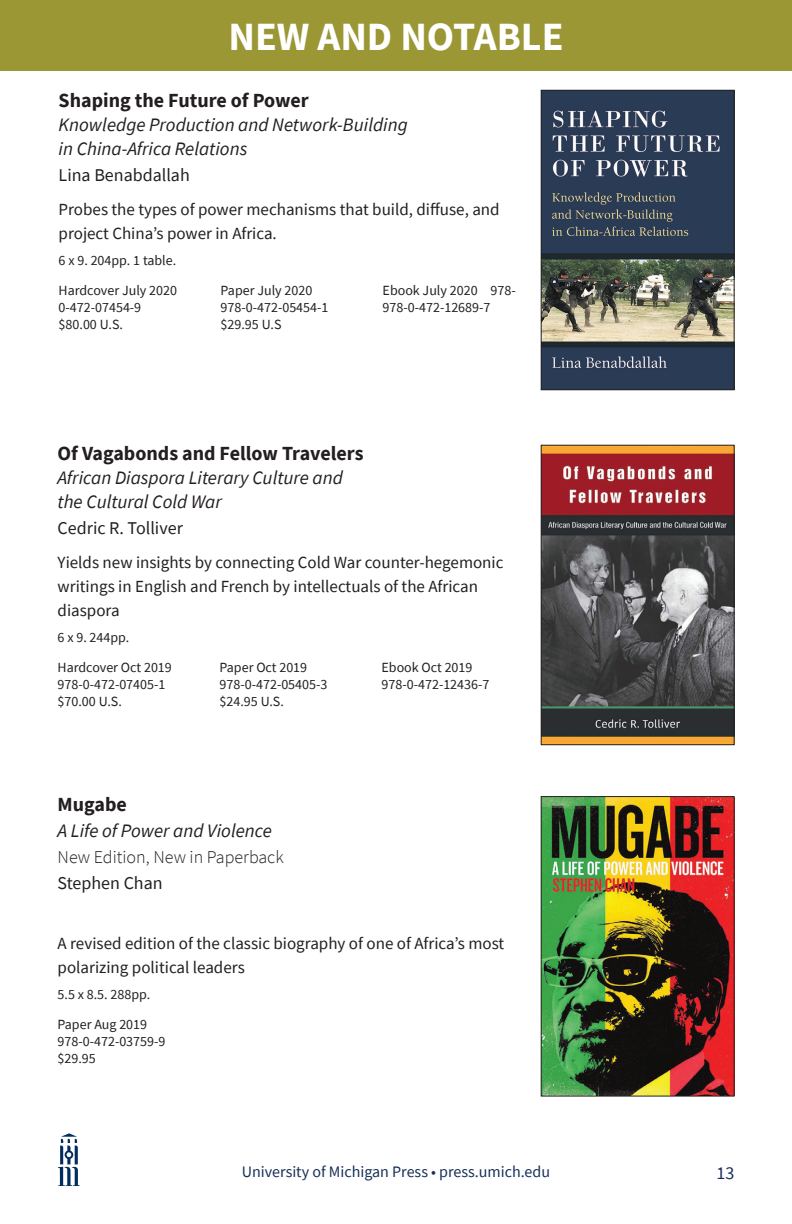
<style>
.page{position:relative;width:792px;height:1224px;background:#fff}
.page>*{position:absolute;margin:0;border:0;box-sizing:border-box;transform-origin:0 0}
.t1{font:700 40px "Source Sans Pro";color:#fff}
.ct-4{font:700 20px "Source Sans Pro";color:#231f20}
.ct{font:700 20px "Source Sans Pro";color:#231f20}
.cs-4{font:italic 19px/24px "Source Sans Pro";color:#231f20}
.cs{font:italic 19px "Source Sans Pro";color:#231f20}
.au-4{font:18px "Source Sans Pro";color:#231f20}
.cs-2{font:300 18px "Source Sans Pro";color:#231f20}
.t2{font:18px "Source Sans Pro";color:#172f58}
.p-4{font:17px/24px "Source Sans Pro";color:#231f20}
.t3{font:16px "Source Sans Pro";color:#172f58}
.enf-4{font:14px "Source Sans Pro";color:#231f20}
.en-4{font:14px "Source Sans Pro";color:#231f20}
</style>
<div class="page">
<div style="left:0;top:0;width:792px;height:71px;background:#9b9735"></div>
<svg style="left:58px;top:1133px;width:22px;height:53px"></svg>
<img style="left:543px;top:798px;width:189px;height:296px">
<div style="left:541px;top:796px;width:193px;height:300px;border:1px solid #231f20"></div>
<img style="left:543px;top:447px;width:189px;height:296px">
<div style="left:541px;top:445px;width:193px;height:300px;border:1px solid #231f20"></div>
<img style="left:543px;top:92px;width:189px;height:296px">
<div style="left:541px;top:90px;width:193px;height:300px;border:1px solid #231f20"></div>
<p class="t1" style="left:228px;top:9px;width:337px">NEW AND NOTABLE</p>
<p class="ct-4" style="left:59px;top:87px;width:252px">Shaping the Future of Power</p>
<p class="cs-4" style="left:59px;top:112px;width:351px">Knowledge Production and Network-Building in China-Africa Relations</p>
<p class="au-4" style="left:59px;top:163px;width:133px">Lina Benabdallah</p>
<p class="p-4" style="left:59px;top:197px;width:443px">Probes the types of power mechanisms that build, diffuse, and project China’s power in Africa.</p>
<p class="en-4" style="left:59px;top:251px;width:119px">6 x 9. 204pp. 1 table.</p>
<p class="enf-4" style="left:59px;top:281px;width:120px">Hardcover July 2020</p>
<p class="enf-4" style="left:221px;top:281px;width:93px">Paper July 2020</p>
<p class="enf-4" style="left:383px;top:281px;width:135px">Ebook July 2020 978-</p>
<p class="enf-4" style="left:59px;top:298px;width:84px">0-472-07454-9</p>
<p class="enf-4" style="left:221px;top:298px;width:109px">978-0-472-05454-1</p>
<p class="enf-4" style="left:383px;top:298px;width:109px">978-0-472-12689-7</p>
<p class="enf-4" style="left:59px;top:315px;width:66px">$80.00 U.S.</p>
<p class="enf-4" style="left:221px;top:315px;width:62px">$29.95 U.S</p>
<p class="ct-4" style="left:58px;top:440px;width:308px">Of Vagabonds and Fellow Travelers</p>
<p class="cs-4" style="left:58px;top:465px;width:287px">African Diaspora Literary Culture and the Cultural Cold War</p>
<p class="au-4" style="left:58px;top:517px;width:127px">Cedric R. Tolliver</p>
<p class="p-4" style="left:58px;top:550px;width:447px">Yields new insights by connecting Cold War counter-hegemonic writings in English and French by intellectuals of the African diaspora</p>
<p class="en-4" style="left:58px;top:628px;width:73px">6 x 9. 244pp.</p>
<p class="enf-4" style="left:58px;top:658px;width:116px">Hardcover Oct 2019</p>
<p class="enf-4" style="left:220px;top:658px;width:89px">Paper Oct 2019</p>
<p class="enf-4" style="left:382px;top:658px;width:92px">Ebook Oct 2019</p>
<p class="enf-4" style="left:58px;top:675px;width:109px">978-0-472-07405-1</p>
<p class="enf-4" style="left:220px;top:675px;width:109px">978-0-472-05405-3</p>
<p class="enf-4" style="left:382px;top:675px;width:109px">978-0-472-12436-7</p>
<p class="enf-4" style="left:58px;top:692px;width:66px">$70.00 U.S.</p>
<p class="enf-4" style="left:220px;top:692px;width:66px">$24.95 U.S.</p>
<p class="ct" style="left:58px;top:791px;width:71px">Mugabe</p>
<p class="cs" style="left:58px;top:819px;width:216px">A Life of Power and Violence</p>
<p class="cs-2" style="left:58px;top:846px;width:228px">New Edition, New in Paperback</p>
<p class="au-4" style="left:58px;top:872px;width:107px">Stephen Chan</p>
<p class="p-4" style="left:58px;top:932px;width:448px">A revised edition of the classic biography of one of Africa’s most polarizing political leaders</p>
<p class="en-4" style="left:58px;top:986px;width:94px">5.5 x 8.5. 288pp.</p>
<p class="enf-4" style="left:58px;top:1016px;width:91px">Paper Aug 2019</p>
<p class="enf-4" style="left:58px;top:1033px;width:109px">978-0-472-03759-9</p>
<p class="enf-4" style="left:58px;top:1050px;width:40px">$29.95</p>
<p class="t3" style="left:242px;top:1162px;width:310px">University of Michigan Press • press.umich.edu</p>
<p class="t2" style="left:717px;top:1161px;width:19px">13</p>
</div>
